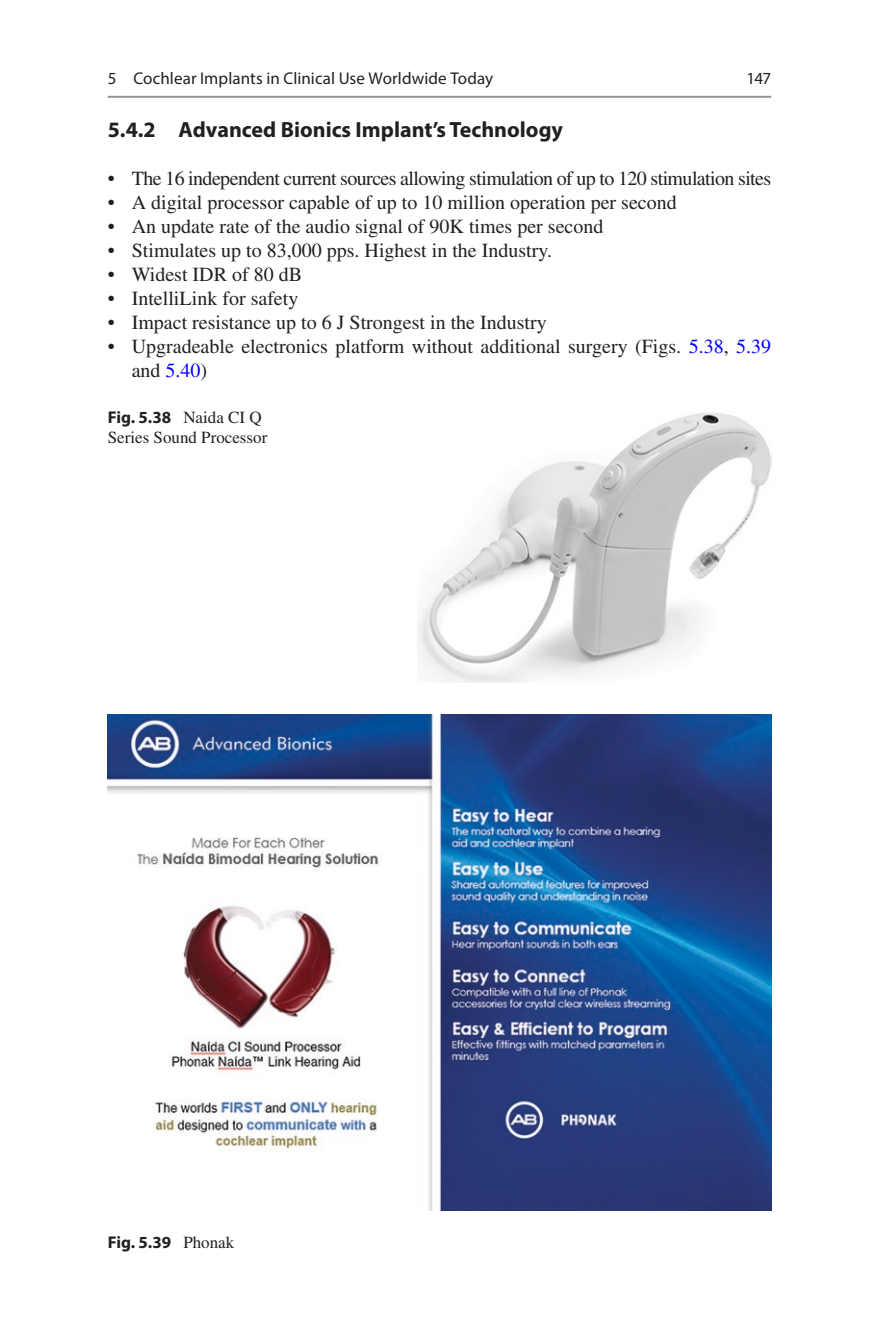
<style>
.page{position:relative;width:879px;height:1333px;background:#fff}
.page>*{position:absolute;margin:0;border:0;box-sizing:border-box;transform-origin:0 0}
.t1{font:700 22px "Myriad Pro";color:#231f20}
.t2{font:20px/24px "Times LT Std";color:#231f20}
.t3{font:20px "Times LT Std";letter-spacing:-.03em;color:#231f20}
.t4{font:17px "Myriad Pro";letter-spacing:.005em;color:#231f20}
.t5{font:700 17px "Myriad Pro";color:#231f20}
.t6{font:17px "Times LT Std";color:#231f20}
.s1{color:#00f}
.s2{font-family:"Times LT Std";font-weight:400}
</style>
<div class="page">
<img style="left:418px;top:412px;width:353px;height:270px">
<img style="left:108px;top:714px;width:663px;height:496px">
<hr style="left:108px;top:96px;width:663px;height:2px;background:#939598">
<p class="t4" style="left:108px;top:68px;width:387px">5 Cochlear Implants in Clinical Use Worldwide Today</p>
<p class="t4" style="left:746px;top:68px;width:26px">147</p>
<p class="t1" style="left:108px;top:115px;width:457px">5.4.2 Advanced Bionics Implant’s Technology</p>
<p class="t3" style="left:108px;top:167px;width:665px">• The 16 independent current sources allowing stimulation of up to 120 stimulation sites</p>
<p class="t2" style="left:108px;top:190px;width:570px">• A digital processor capable of up to 10 million operation per second</p>
<p class="t2" style="left:108px;top:214px;width:497px">• An update rate of the audio signal of 90K times per second</p>
<p class="t2" style="left:108px;top:238px;width:446px">• Stimulates up to 83,000 pps. Highest in the Industry.</p>
<p class="t2" style="left:108px;top:262px;width:196px">• Widest IDR of 80 dB</p>
<p class="t2" style="left:108px;top:286px;width:192px">• IntelliLink for safety</p>
<p class="t2" style="left:108px;top:310px;width:440px">• Impact resistance up to 6 J Strongest in the Industry</p>
<p class="t2" style="left:132px;top:334px;width:641px;text-indent:-24px">• Upgradeable electronics platform without additional surgery (Figs. <span class="s1">5.38</span>, <span class="s1">5.39 </span>and <span class="s1">5.40</span>)</p>
<p class="t5" style="left:108px;top:406px;width:155px">Fig. 5.38 <span class="s2">Naida CI Q</span></p>
<p class="t6" style="left:108px;top:427px;width:161px">Series Sound Processor</p>
<p class="t5" style="left:108px;top:1230px;width:128px">Fig. 5.39 <span class="s2">Phonak</span></p>
</div>
